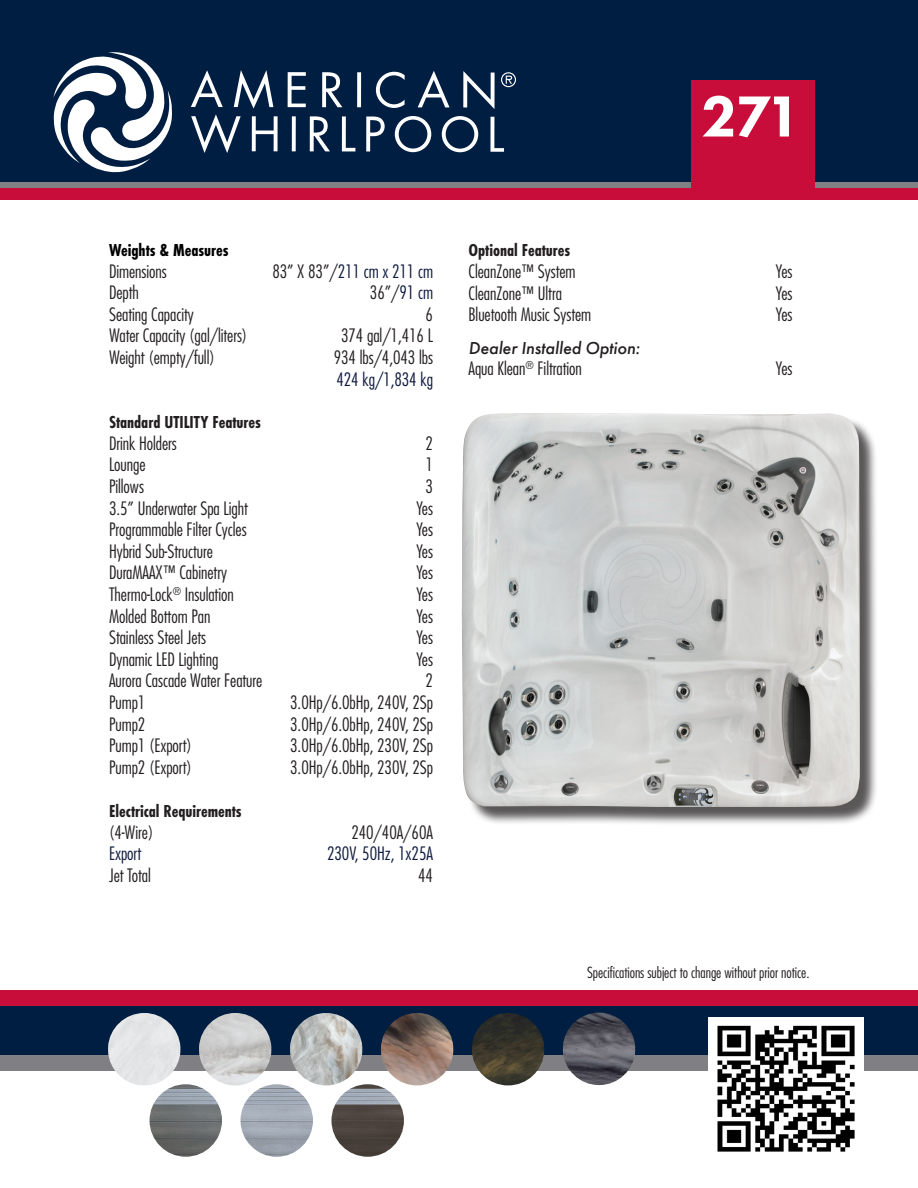
<style>
.page{position:relative;width:918px;height:1188px;background:#fff}
.page>*{position:absolute;margin:0;border:0;box-sizing:border-box;transform-origin:0 0}
.t1{font:800 60px "Futura PT";color:#fff}
.t2{font:300 condensed 18px "Futura";letter-spacing:-.005em;color:#231f20}
.t3{font:700 18px "Futura PT Cond";letter-spacing:-.005em;color:#231f20}
.t4{font:300 condensed 18px "Futura";letter-spacing:-.005em;color:#0e1a3e}
.t5{font:italic 500 18px "Futura PT";letter-spacing:-.005em;color:#231f20}
.t6{font:700 18px "Futura PT Cond";letter-spacing:-.005em;color:#000}
.t7{font:300 condensed 15px "Futura";letter-spacing:-.005em;color:#231f20}
.s1{color:#231f20}
.s2{color:#0e1a3e}
</style>
<div class="page">
<div style="left:0;top:0;width:918px;height:188px;background:#001e41"></div>
<div style="left:0;top:182px;width:918px;height:6px;background:#808084"></div>
<div style="left:691px;top:80px;width:124px;height:114px;background:#c80d3a"></div>
<div style="left:0;top:1006px;width:917px;height:65px;background:#001e41"></div>
<div style="left:0;top:991px;width:918px;height:15px;background:#c80d3a"></div>
<div style="left:0;top:188px;width:918px;height:12px;background:#c80d3a"></div>
<svg style="left:288px;top:72px;width:18px;height:35px"></svg>
<svg style="left:322px;top:72px;width:20px;height:35px"></svg>
<svg style="left:357px;top:72px;width:4px;height:35px"></svg>
<svg style="left:376px;top:72px;width:29px;height:36px"></svg>
<svg style="left:418px;top:71px;width:32px;height:36px"></svg>
<svg style="left:463px;top:71px;width:32px;height:38px"></svg>
<svg style="left:191px;top:70px;width:87px;height:83px"></svg>
<svg style="left:292px;top:116px;width:4px;height:35px"></svg>
<svg style="left:310px;top:116px;width:20px;height:35px"></svg>
<svg style="left:342px;top:116px;width:13px;height:35px"></svg>
<svg style="left:366px;top:117px;width:19px;height:34px"></svg>
<svg style="left:395px;top:116px;width:36px;height:36px"></svg>
<svg style="left:442px;top:116px;width:36px;height:36px"></svg>
<svg style="left:490px;top:117px;width:14px;height:35px"></svg>
<svg style="left:53px;top:52px;width:119px;height:120px"></svg>
<svg style="left:501px;top:72px;width:15px;height:15px"></svg>
<div style="left:0;top:1056px;width:918px;height:15px;background:#808084"></div>
<div style="left:464px;top:415px;width:414px;height:411px;background:#231f20;opacity:.75"></div>
<img style="left:462px;top:413px;width:398px;height:394px">
<img style="left:708px;top:1017px;width:155px;height:135px">
<img style="left:381px;top:1013px;width:72px;height:72px;border-radius:35px">
<img style="left:472px;top:1013px;width:72px;height:72px;border-radius:35px">
<img style="left:199px;top:1013px;width:72px;height:72px;border-radius:35px">
<div style="left:108px;top:1013px;width:72px;height:72px;background:#e3e4e6;border-radius:34px"></div>
<img style="left:290px;top:1013px;width:72px;height:72px;border-radius:35px">
<img style="left:563px;top:1013px;width:72px;height:72px;border-radius:35px">
<img style="left:241px;top:1084px;width:72px;height:73px;border-radius:36px">
<img style="left:150px;top:1084px;width:72px;height:73px;border-radius:36px">
<img style="left:331px;top:1084px;width:73px;height:73px;border-radius:36px">
<p class="t1" style="left:701px;top:79px;width:102px">271</p>
<p class="t6" style="left:109px;top:240px;width:121px">Weights &amp; Measures</p>
<p class="t2" style="left:109px;top:260px;width:59px">Dimensions</p>
<p class="t4" style="left:272px;top:260px;width:162px"><span class="s1">83” X 83”/</span>211 cm x 211 cm</p>
<p class="t2" style="left:109px;top:282px;width:31px">Depth</p>
<p class="t2" style="left:370px;top:282px;width:65px">36”/<span class="s2">91 cm</span></p>
<p class="t2" style="left:109px;top:304px;width:86px">Seating Capacity</p>
<p class="t2" style="left:426px;top:304px;width:9px">6</p>
<p class="t2" style="left:109px;top:325px;width:140px">Water Capacity (gal/liters)</p>
<p class="t2" style="left:341px;top:325px;width:93px">374 gal/1,416 L</p>
<p class="t2" style="left:109px;top:347px;width:107px">Weight (empty/full)</p>
<p class="t2" style="left:334px;top:347px;width:101px">934 lbs/4,043 lbs</p>
<p class="t4" style="left:336px;top:368px;width:98px">424 kg/1,834 kg</p>
<p class="t3" style="left:109px;top:412px;width:153px">Standard UTILITY Features</p>
<p class="t2" style="left:109px;top:433px;width:69px">Drink Holders</p>
<p class="t2" style="left:426px;top:433px;width:9px">2</p>
<p class="t2" style="left:109px;top:454px;width:38px">Lounge</p>
<p class="t2" style="left:426px;top:454px;width:9px">1</p>
<p class="t2" style="left:109px;top:476px;width:36px">Pillows</p>
<p class="t2" style="left:426px;top:476px;width:9px">3</p>
<p class="t2" style="left:109px;top:497px;width:140px">3.5” Underwater Spa Light</p>
<p class="t2" style="left:416px;top:497px;width:18px">Yes</p>
<p class="t2" style="left:109px;top:519px;width:139px">Programmable Filter Cycles</p>
<p class="t2" style="left:416px;top:519px;width:18px">Yes</p>
<p class="t2" style="left:109px;top:541px;width:105px">Hybrid Sub-Structure</p>
<p class="t2" style="left:416px;top:541px;width:18px">Yes</p>
<p class="t2" style="left:109px;top:562px;width:120px">DuraMAAX™ Cabinetry</p>
<p class="t2" style="left:416px;top:562px;width:18px">Yes</p>
<p class="t2" style="left:109px;top:584px;width:126px">Thermo-Lock<sup>®</sup> Insulation</p>
<p class="t2" style="left:416px;top:584px;width:18px">Yes</p>
<p class="t2" style="left:109px;top:605px;width:103px">Molded Bottom Pan</p>
<p class="t2" style="left:416px;top:605px;width:18px">Yes</p>
<p class="t2" style="left:109px;top:627px;width:99px">Stainless Steel Jets</p>
<p class="t2" style="left:416px;top:627px;width:18px">Yes</p>
<p class="t2" style="left:109px;top:649px;width:111px">Dynamic LED Lighting</p>
<p class="t2" style="left:416px;top:649px;width:18px">Yes</p>
<p class="t2" style="left:109px;top:670px;width:155px">Aurora Cascade Water Feature</p>
<p class="t2" style="left:426px;top:670px;width:9px">2</p>
<p class="t2" style="left:109px;top:692px;width:38px">Pump1</p>
<p class="t2" style="left:290px;top:692px;width:144px">3.0Hp/6.0bHp, 240V, 2Sp</p>
<p class="t2" style="left:109px;top:713px;width:38px">Pump2</p>
<p class="t2" style="left:290px;top:713px;width:144px">3.0Hp/6.0bHp, 240V, 2Sp</p>
<p class="t2" style="left:109px;top:735px;width:84px">Pump1 (Export)</p>
<p class="t2" style="left:290px;top:735px;width:144px">3.0Hp/6.0bHp, 230V, 2Sp</p>
<p class="t2" style="left:109px;top:757px;width:84px">Pump2 (Export)</p>
<p class="t2" style="left:290px;top:757px;width:144px">3.0Hp/6.0bHp, 230V, 2Sp</p>
<p class="t3" style="left:109px;top:801px;width:134px">Electrical Requirements</p>
<p class="t2" style="left:109px;top:821px;width:46px">(4-Wire)</p>
<p class="t2" style="left:351px;top:821px;width:83px">240/40A/60A</p>
<p class="t4" style="left:109px;top:843px;width:34px">Export</p>
<p class="t4" style="left:327px;top:843px;width:107px">230V, 50Hz, 1x25A</p>
<p class="t2" style="left:109px;top:865px;width:43px">Jet Total</p>
<p class="t2" style="left:418px;top:865px;width:16px">44</p>
<p class="t3" style="left:469px;top:240px;width:103px">Optional Features</p>
<p class="t2" style="left:469px;top:261px;width:109px">CleanZone™ System</p>
<p class="t2" style="left:776px;top:261px;width:18px">Yes</p>
<p class="t2" style="left:469px;top:282px;width:95px">CleanZone™ Ultra</p>
<p class="t2" style="left:776px;top:282px;width:18px">Yes</p>
<p class="t2" style="left:469px;top:304px;width:124px">Bluetooth Music System</p>
<p class="t2" style="left:776px;top:304px;width:18px">Yes</p>
<p class="t5" style="left:469px;top:336px;width:173px">Dealer Installed Option:</p>
<p class="t2" style="left:469px;top:358px;width:115px">Aqua Klean<sup>®</sup> Filtration</p>
<p class="t2" style="left:776px;top:358px;width:18px">Yes</p>
<p class="t7" style="left:587px;top:963px;width:224px">Specifications subject to change without prior notice.</p>
</div>
